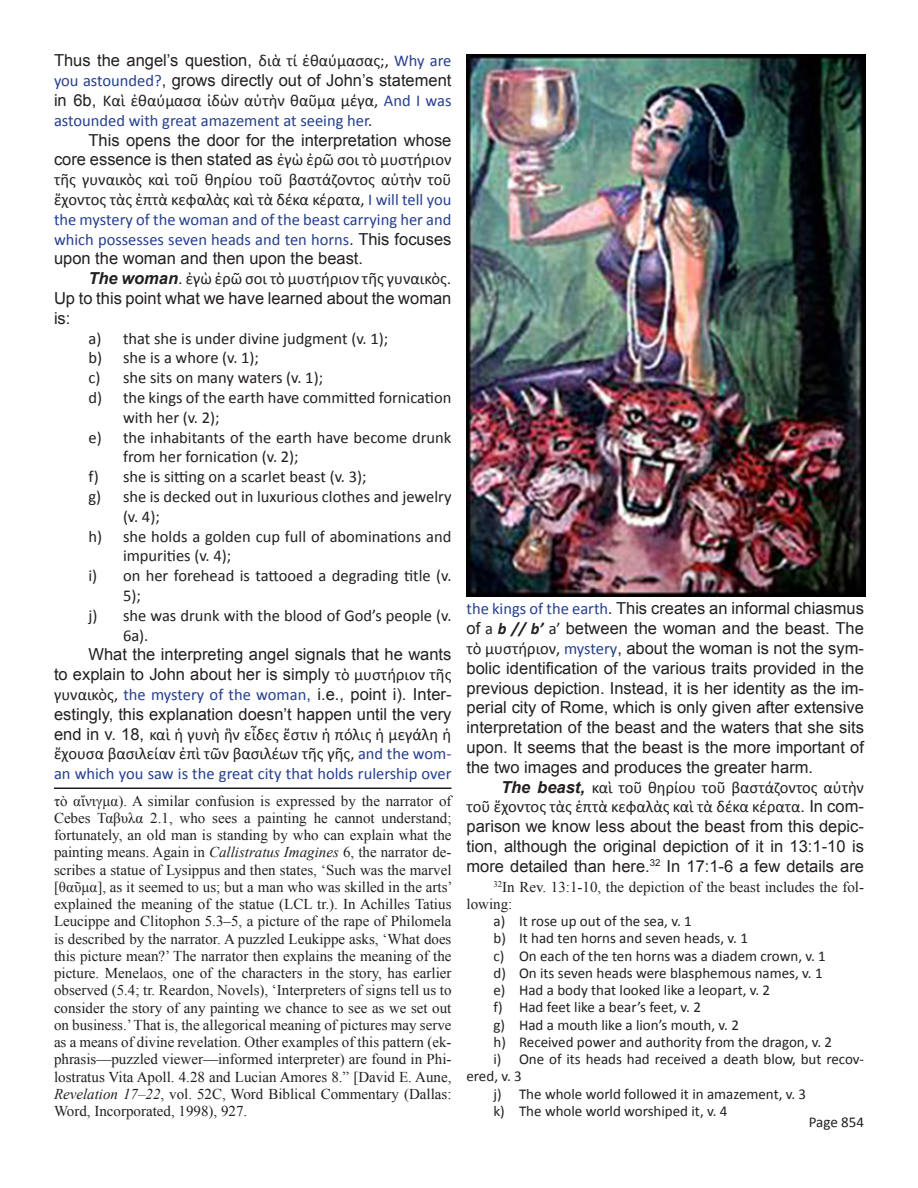
<style>
.page{position:relative;width:918px;height:1188px;background:#fff}
.page>*{position:absolute;margin:0;border:0;box-sizing:border-box;transform-origin:0 0}
.t1{font:16.5px/19.8px "Arial";color:#231f20;text-align:justify}
.t2{font:16.5px/19.8px "Calibri";color:#231f20}
.t3{font:16.5px/19.8px "Calibri";color:#253f8e;text-align:justify}
.Footnote{font:15px/17.2px "Times New Roman";color:#231f20;text-align:justify}
.Footnote-2{font:15px/17.2px "Calibri";color:#231f20}
.s1{font-family:"Arial";color:#231f20}
.s2{color:#231f20}
.s3{font-family:"Calibri"}
.s4{font-family:"Calibri";color:#253f8e}
.s5{font-weight:700;font-style:italic}
.s6{color:#253f8e}
.s7{font-style:italic}
.s8{font-family:"Calibri";font-weight:700;font-style:italic}
</style>
<div class="page">
<hr style="left:54px;top:788px;width:398px;height:1px;background:#231f20">
<img style="left:466px;top:54px;width:399px;height:542px">
<p class="t3" style="left:54px;top:51px;width:399px"><span class="s1">Thus the angel’s question,</span> <span class="s2">διὰ τί ἐθαύμασας;,</span> Why are you astounded?<span class="s1">, grows directly out of John’s statement in 6b,</span> <span class="s2">Καὶ ἐθαύμασα ἰδὼν αὐτὴν θαῦμα μέγα,</span> And I was astounded with great amazement at seeing her<span class="s2">.</span></p>
<p class="t1" style="left:54px;top:130px;width:399px;text-indent:34px">This opens the door for the interpretation whose core essence is then stated as <span class="s3">ἐγὼ ἐρῶ σοι τὸ μυστήριον τῆς γυναικὸς καὶ τοῦ θηρίου τοῦ βαστάζοντος αὐτὴν τοῦ ἔχοντος τὰς ἑπτὰ κεφαλὰς καὶ τὰ δέκα κέρατα,</span> <span class="s4">I will tell you the mystery of the woman and of the beast carrying her and which possesses seven heads and ten horns</span><span class="s3">.</span> This focuses upon the woman and then upon the beast.</p>
<p class="t1" style="left:54px;top:268px;width:399px;text-indent:34px"><span class="s5">The woman</span>. <span class="s3">ἐγὼ ἐρῶ σοι τὸ μυστήριον τῆς γυναικὸς</span>.<br>Up to this point what we have learned about the woman is:</p>
<p class="t2" style="left:89px;top:328px;width:301px">a) that she is under divine judgment (v. 1);</p>
<p class="t2" style="left:89px;top:348px;width:172px">b) she is a whore (v. 1);</p>
<p class="t2" style="left:89px;top:367px;width:236px">c) she sits on many waters (v. 1);</p>
<p class="t2" style="left:123px;top:387px;width:330px;text-indent:-34px">d) the kings of the earth have committed fornication with her (v. 2);</p>
<p class="t2" style="left:123px;top:427px;width:330px;text-indent:-34px">e) the inhabitants of the earth have become drunk from her fornication (v. 2);</p>
<p class="t2" style="left:89px;top:466px;width:279px">f) she is sitting on a scarlet beast (v. 3);</p>
<p class="t2" style="left:123px;top:486px;width:330px;text-indent:-34px">g) she is decked out in luxurious clothes and jewelry (v. 4);</p>
<p class="t2" style="left:123px;top:526px;width:330px;text-indent:-34px">h) she holds a golden cup full of abominations and impurities (v. 4);</p>
<p class="t2" style="left:123px;top:565px;width:330px;text-indent:-34px">i) on her forehead is tattooed a degrading title (v.<br>5);</p>
<p class="t2" style="left:123px;top:605px;width:330px;text-indent:-34px">j) she was drunk with the blood of God’s people (v.<br>6a).</p>
<p class="t1" style="left:54px;top:645px;width:399px;text-indent:34px">What the interpreting angel signals that he wants to explain to John about her is simply <span class="s3">τὸ μυστήριον τῆς γυναικὸς,</span> <span class="s4">the mystery of the woman</span><span class="s6">,</span> i.e., point i). Inter&shy;estingly, this explanation doesn’t happen until the very end in v. 18, <span class="s3">καὶ ἡ γυνὴ ἣν εἶδες ἔστιν ἡ πόλις ἡ μεγάλη ἡ ἔχουσα βασιλείαν ἐπὶ τῶν βασιλέων τῆς γῆς,</span> <span class="s4">and the wom&shy;an which you saw is the great city that holds rulership over</span></p>
<p class="Footnote" style="left:54px;top:791px;width:400px">τὸ αἴνιγμα). A similar confusion is expressed by the narrator of Cebes Ταβυλα 2.1, who sees a painting he cannot understand; fortunately, an old man is standing by who can explain what the painting means. Again in <span class="s7">Callistratus Imagines</span> 6, the narrator de&shy;scribes a statue of Lysippus and then states, ‘Such was the marvel [θαῦμα], as it seemed to us; but a man who was skilled in the arts’ explained the meaning of the statue (LCL tr.). In Achilles Tatius Leucippe and Clitophon 5.3–5, a picture of the rape of Philomela is described by the narrator. A puzzled Leukippe asks, ‘What does this picture mean?’ The narrator then explains the meaning of the picture. Menelaos, one of the characters in the story, has earlier observed (5.4; tr. Reardon, Novels), ‘Interpreters of signs tell us to consider the story of any painting we chance to see as we set out on business.’ That is, the allegorical meaning of pictures may serve as a means of divine revelation. Other examples of this pattern (ek&shy;phrasis—puzzled viewer—informed interpreter) are found in Phi&shy;lostratus Vita Apoll. 4.28 and Lucian Amores 8.” [David E. Aune, <span class="s7">Revelation 17–22</span>, vol. 52C, Word Biblical Commentary (Dallas:<br>Word, Incorporated, 1998), 927.</p>
<p class="t1" style="left:466px;top:599px;width:399px"><span class="s4">the kings of the earth</span><span class="s3">.</span> This creates an informal chiasmus of <span class="s3">a</span> <span class="s8">b // b’</span> <span class="s3">a’</span> between the woman and the beast. The <span class="s3">τὸ μυστήριον,</span> <span class="s4">mystery</span>, about the woman is not the sym&shy;bolic identification of the various traits provided in the previous depiction. Instead, it is her identity as the im&shy;perial city of Rome, which is only given after extensive interpretation of the beast and the waters that she sits upon. It seems that the beast is the more important of the two images and produces the greater harm.</p>
<p class="t1" style="left:466px;top:777px;width:399px;text-indent:34px"><span class="s5">The beast,</span> <span class="s3">καὶ τοῦ θηρίου τοῦ βαστάζοντος αὐτὴν τοῦ ἔχοντος τὰς ἑπτὰ κεφαλὰς καὶ τὰ δέκα κέρατα</span>. In com&shy;parison we know less about the beast from this depic&shy;tion, although the original depiction of it in 13:1-10 is more detailed than here.<sup>32</sup> In 17:1-6 a few details are</p>
<p class="Footnote" style="left:467px;top:878px;width:399px;text-indent:27px"><sup>32</sup>In Rev. 13:1-10, the depiction of the beast includes the fol&shy;lowing:</p>
<p class="Footnote-2" style="left:494px;top:912px;width:200px">a) It rose up out of the sea, v. 1</p>
<p class="Footnote-2" style="left:494px;top:929px;width:256px">b) It had ten horns and seven heads, v. 1</p>
<p class="Footnote-2" style="left:494px;top:947px;width:334px">c) On each of the ten horns was a diadem crown, v. 1</p>
<p class="Footnote-2" style="left:494px;top:964px;width:331px">d) On its seven heads were blasphemous names, v. 1</p>
<p class="Footnote-2" style="left:494px;top:981px;width:278px">e) Had a body that looked like a leopart, v. 2</p>
<p class="Footnote-2" style="left:494px;top:998px;width:209px">f) Had feet like a bear’s feet, v. 2</p>
<p class="Footnote-2" style="left:494px;top:1016px;width:247px">g) Had a mouth like a lion’s mouth, v. 2</p>
<p class="Footnote-2" style="left:494px;top:1033px;width:340px">h) Received power and authority from the dragon, v. 2</p>
<p class="Footnote-2" style="left:467px;top:1050px;width:399px;text-indent:27px">i) One of its heads had received a death blow, but recov&shy;ered, v. 3</p>
<p class="Footnote-2" style="left:494px;top:1085px;width:314px">j) The whole world followed it in amazement, v. 3</p>
<p class="Footnote-2" style="left:494px;top:1102px;width:235px">k) The whole world worshiped it, v. 4</p>
<p class="Footnote-2" style="left:809px;top:1113px;width:57px">Page 854</p>
</div>
